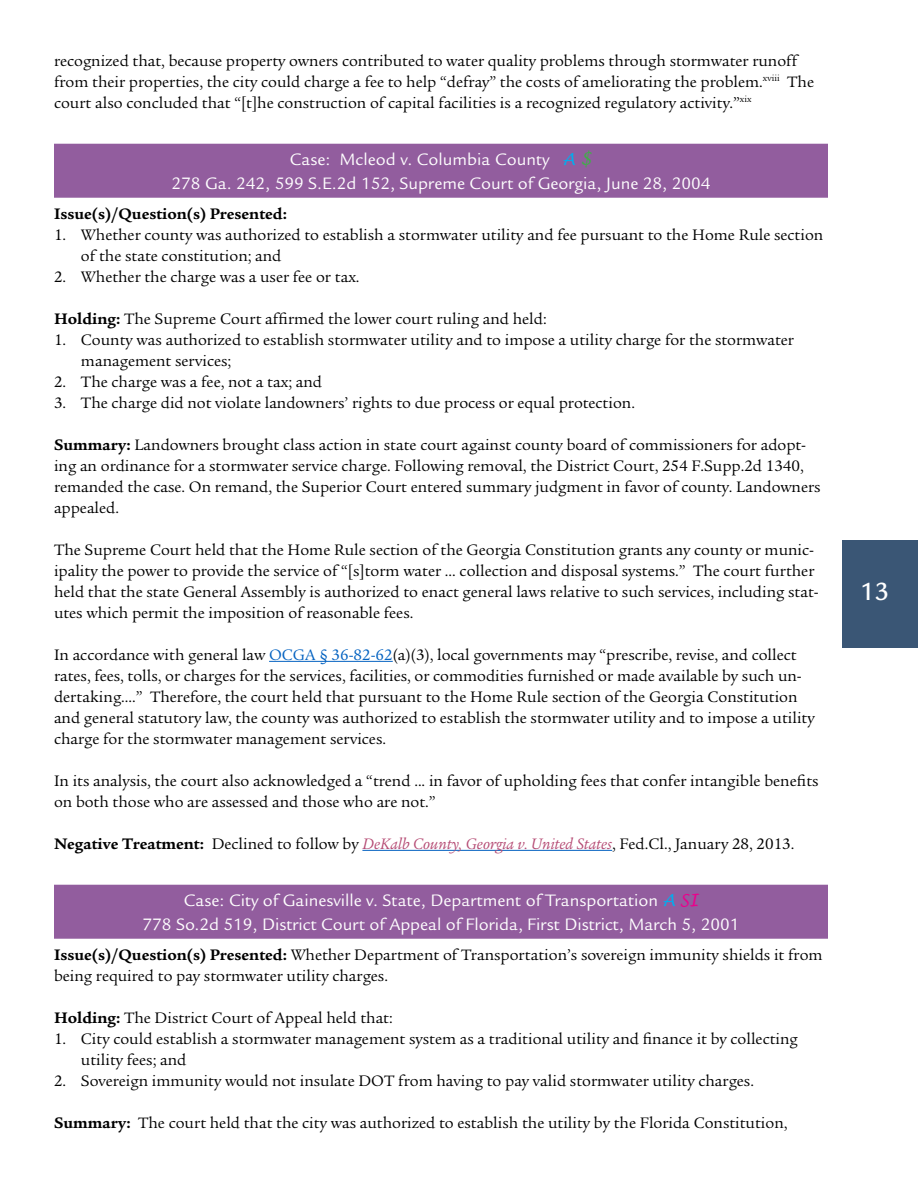
<style>
.page{position:relative;width:918px;height:1188px;background:#fff}
.page>*{position:absolute;margin:0;border:0;box-sizing:border-box;transform-origin:0 0}
.t1{font:500 27px "Legacy Sans Std";color:#fff}
.t2{font:18px/24px "Legacy Sans Std";color:#fff;text-align:center}
.t3{font:16.5px/21px "Legacy Serif Std";color:#000}
.t4{font:700 16.5px "Legacy Serif Std";color:#000}
.s1{font-family:"Lucida Handwriting";font-style:italic;font-size:16.5px;color:#00aeef}
.s2{font-family:"Lucida Handwriting";font-style:italic;color:#41ad49}
.s3{font-weight:700}
.s4{color:#0563c1}
.s5{font-style:italic;color:#b54b74}
.s6{font-family:"Lucida Handwriting";font-style:italic;font-size:16.5px;color:#ec008c}
</style>
<div class="page">
<div style="left:842px;top:540px;width:76px;height:108px;background:#3a5675"></div>
<div style="left:54px;top:144px;width:774px;height:30px;background:#925d9e"></div>
<div style="left:54px;top:168px;width:774px;height:30px;background:#925d9e"></div>
<hr style="left:269px;top:661px;width:124px;height:1px;background:#0563c1">
<hr style="left:362px;top:850px;width:250px;height:1px;background:#0563c1">
<div style="left:54px;top:885px;width:774px;height:30px;background:#925d9e"></div>
<div style="left:54px;top:909px;width:774px;height:30px;background:#925d9e"></div>
<p class="t3" style="left:54px;top:50px;width:762px">recognized that, because property owners contributed to water quality problems through stormwater runoff from their properties, the city could charge a fee to help “defray” the costs of ameliorating the problem.<sup>xviii</sup> The court also concluded that “[t]he construction of capital facilities is a recognized regulatory activity.”<sup>xix</sup></p>
<p class="t2" style="left:172px;top:147px;width:540px">Case: Mcleod v. Columbia County <span class="s1">A</span> <span class="s2">$<br></span>278 Ga. 242, 599 S.E.2d 152, Supreme Court of Georgia, June 28, 2004</p>
<p class="t4" style="left:54px;top:204px;width:234px">Issue(s)/Question(s) Presented:</p>
<p class="t3" style="left:81px;top:224px;width:744px;text-indent:-27px">1. Whether county was authorized to establish a stormwater utility and fee pursuant to the Home Rule section of the state constitution; and</p>
<p class="t3" style="left:54px;top:266px;width:307px">2. Whether the charge was a user fee or tax.</p>
<p class="t3" style="left:54px;top:308px;width:494px"><span class="s3">Holding:</span> The Supreme Court affirmed the lower court ruling and held:</p>
<p class="t3" style="left:81px;top:329px;width:715px;text-indent:-27px">1. County was authorized to establish stormwater utility and to impose a utility charge for the stormwater management services;</p>
<p class="t3" style="left:54px;top:371px;width:270px">2. The charge was a fee, not a tax; and</p>
<p class="t3" style="left:54px;top:392px;width:583px">3. The charge did not violate landowners’ rights to due process or equal protection.</p>
<p class="t3" style="left:54px;top:434px;width:768px"><span class="s3">Summary:</span> Landowners brought class action in state court against county board of commissioners for adopt&shy;ing an ordinance for a stormwater service charge. Following removal, the District Court, 254 F.Supp.2d 1340, remanded the case. On remand, the Superior Court entered summary judgment in favor of county. Landowners appealed.</p>
<p class="t3" style="left:54px;top:539px;width:766px">The Supreme Court held that the Home Rule section of the Georgia Constitution grants any county or munic&shy;ipality the power to provide the service of “[s]torm water ... collection and disposal systems.” The court further held that the state General Assembly is authorized to enact general laws relative to such services, including stat&shy;utes which permit the imposition of reasonable fees.</p>
<p class="t3" style="left:54px;top:644px;width:762px">In accordance with general law <span class="s4">OCGA § 36-82-62</span>(a)(3), local governments may “prescribe, revise, and collect rates, fees, tolls, or charges for the services, facilities, or commodities furnished or made available by such un&shy;dertaking....” Therefore, the court held that pursuant to the Home Rule section of the Georgia Constitution and general statutory law, the county was authorized to establish the stormwater utility and to impose a utility charge for the stormwater management services.</p>
<p class="t3" style="left:54px;top:770px;width:766px">In its analysis, the court also acknowledged a “trend ... in favor of upholding fees that confer intangible benefits on both those who are assessed and those who are not.”</p>
<p class="t3" style="left:54px;top:833px;width:742px"><span class="s3">Negative Treatment:</span> Declined to follow by <span class="s5">DeKalb County, Georgia v. United States</span>, Fed.Cl., January 28, 2013.</p>
<p class="t2" style="left:143px;top:888px;width:598px">Case: City of Gainesville v. State, Department of Transportation <span class="s1">A</span> <span class="s6">SI<br></span>778 So.2d 519, District Court of Appeal of Florida, First District, March 5, 2001</p>
<p class="t3" style="left:54px;top:944px;width:770px"><span class="s3">Issue(s)/Question(s) Presented:</span> Whether Department of Transportation’s sovereign immunity shields it from being required to pay stormwater utility charges.</p>
<p class="t3" style="left:54px;top:1007px;width:340px"><span class="s3">Holding:</span> The District Court of Appeal held that:</p>
<p class="t3" style="left:81px;top:1028px;width:718px;text-indent:-27px">1. City could establish a stormwater management system as a traditional utility and finance it by collecting utility fees; and</p>
<p class="t3" style="left:54px;top:1070px;width:702px">2. Sovereign immunity would not insulate DOT from having to pay valid stormwater utility charges.</p>
<p class="t3" style="left:54px;top:1112px;width:735px"><span class="s3">Summary:</span> The court held that the city was authorized to establish the utility by the Florida Constitution,</p>
<h1 class="t1" style="left:860px;top:576px;width:31px">13</h1>
</div>
